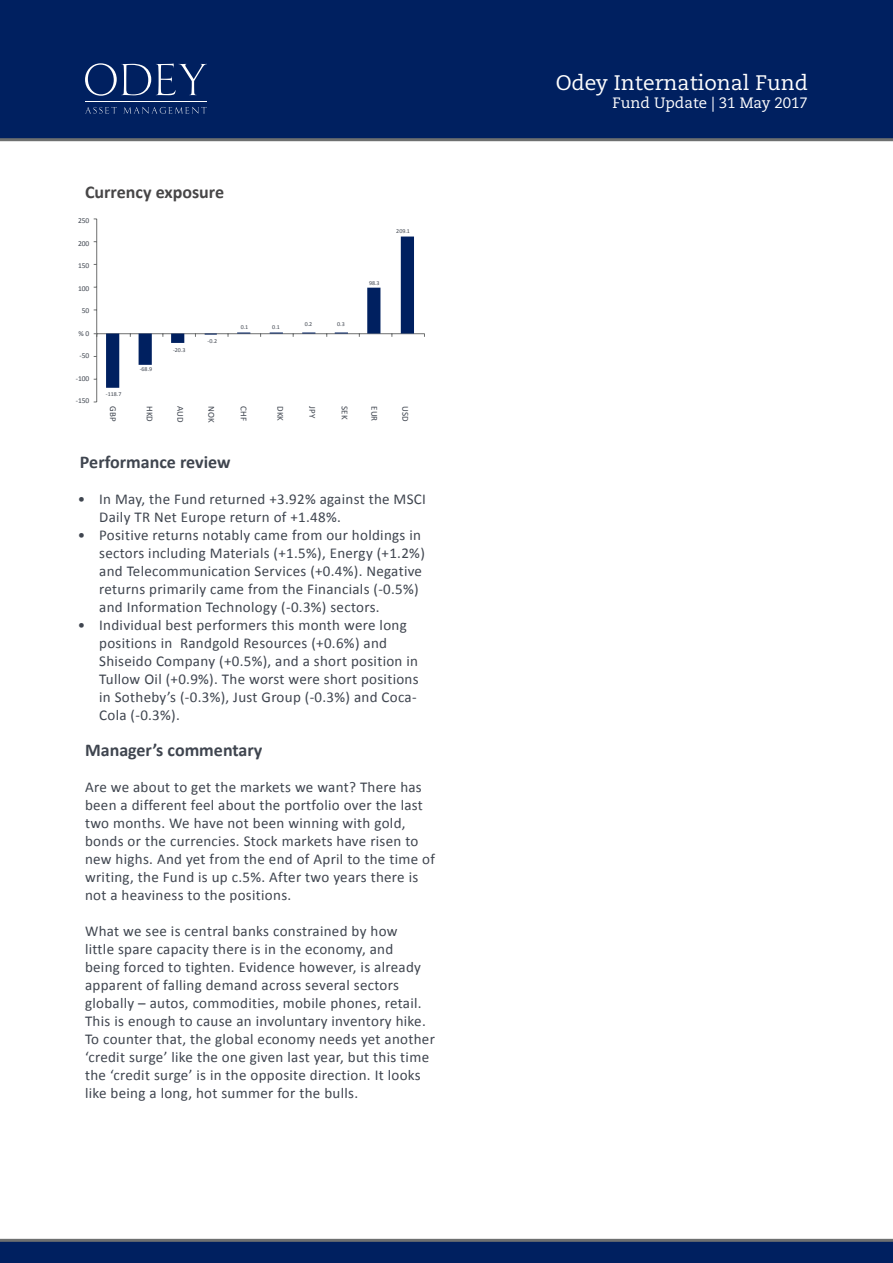
<style>
.page{position:relative;width:893px;height:1263px;background:#fff}
.page>*{position:absolute;margin:0;border:0;box-sizing:border-box;transform-origin:0 0}
.t1{font:21px "Caecilia LT Std";color:#fff}
.t2{font:700 18px "Calibri";color:#3f454f}
.t3{font:700 18px "Calibri";color:#474647}
.t4{font:15px/18px "Calibri";letter-spacing:.02em;color:#3f454f}
.t5{font:15px "Caecilia LT Std";color:#fff}
.t6{font:9px "Calibri";color:#3f454f}
.t7{font:7.5px "Calibri";color:#3f454f}
.t8{font:6px "Calibri";color:#3f454f}
</style>
<div class="page">
<div style="left:0;top:1240px;width:893px;height:23px;background:#002060"></div>
<hr style="left:0;top:1239px;width:893px;height:3px;background:#6e7070">
<div style="left:0;top:0;width:893px;height:138px;background:#002060"></div>
<hr style="left:0;top:138px;width:893px;height:3px;background:#6e7070">
<svg style="left:85px;top:63px;width:122px;height:33px"></svg>
<svg style="left:85px;top:107px;width:32px;height:7px"></svg>
<svg style="left:123px;top:107px;width:84px;height:7px"></svg>
<hr style="left:85px;top:101px;width:122px;height:1px;background:#fff">
<hr style="left:96px;top:219px;width:1px;height:183px;background:#6e7070">
<hr style="left:97px;top:333px;width:327px;height:1px;background:#6e7070">
<svg style="left:106px;top:237px;width:308px;height:151px"></svg>
<p class="t3" style="left:85px;top:181px;width:141px">Currency exposure</p>
<p class="t7" style="left:78px;top:216px;width:13px">250</p>
<p class="t7" style="left:78px;top:239px;width:13px">200</p>
<p class="t7" style="left:78px;top:261px;width:13px">150</p>
<p class="t7" style="left:78px;top:284px;width:13px">100</p>
<p class="t7" style="left:82px;top:306px;width:9px">50</p>
<p class="t7" style="left:79px;top:329px;width:12px">% 0</p>
<p class="t7" style="left:80px;top:351px;width:11px">-50</p>
<p class="t7" style="left:76px;top:374px;width:15px">-100</p>
<p class="t7" style="left:76px;top:396px;width:15px">-150</p>
<p class="t8" style="left:106px;top:390px;width:17px">-118.7</p>
<p class="t8" style="left:140px;top:365px;width:14px">-68.9</p>
<p class="t8" style="left:173px;top:346px;width:14px">-20.3</p>
<p class="t8" style="left:208px;top:337px;width:11px">-0.2</p>
<p class="t8" style="left:241px;top:323px;width:9px">0.1</p>
<p class="t8" style="left:272px;top:323px;width:9px">0.1</p>
<p class="t8" style="left:305px;top:320px;width:9px">0.2</p>
<p class="t8" style="left:337px;top:320px;width:9px">0.3</p>
<p class="t8" style="left:396px;top:227px;width:15px">209.1</p>
<p class="t8" style="left:369px;top:279px;width:12px">98.3</p>
<p class="t6" style="left:217px;top:406px;width:18px;rotate:90deg">NOK</p>
<p class="t6" style="left:318px;top:406px;width:13px;rotate:90deg">JPY</p>
<p class="t6" style="left:380px;top:406px;width:17px;rotate:90deg">EUR</p>
<p class="t6" style="left:186px;top:406px;width:18px;rotate:90deg">AUD</p>
<p class="t6" style="left:411px;top:406px;width:17px;rotate:90deg">USD</p>
<p class="t6" style="left:119px;top:406px;width:17px;rotate:90deg">GBP</p>
<p class="t6" style="left:156px;top:406px;width:17px;rotate:90deg">HKD</p>
<p class="t6" style="left:250px;top:406px;width:16px;rotate:90deg">CHF</p>
<p class="t6" style="left:286px;top:406px;width:16px;rotate:90deg">DKK</p>
<p class="t6" style="left:350px;top:406px;width:15px;rotate:90deg">SEK</p>
<p class="t2" style="left:80px;top:451px;width:152px">Performance review</p>
<p class="t4" style="left:99px;top:490px;width:328px;text-indent:-21px">• In May, the Fund returned +3.92% against the MSCI<br>Daily TR Net Europe return of +1.48%.</p>
<p class="t4" style="left:99px;top:526px;width:327px;text-indent:-21px">• Positive returns notably came from our holdings in sectors including Materials (+1.5%), Energy (+1.2%) and Telecommunication Services (+0.4%). Negative returns primarily came from the Financials (-0.5%) and Information Technology (-0.3%) sectors.</p>
<p class="t4" style="left:99px;top:616px;width:321px;text-indent:-21px">• Individual best performers this month were long positions in Randgold Resources (+0.6%) and Shiseido Company (+0.5%), and a short position in Tullow Oil (+0.9%). The worst were short positions in Sotheby’s (-0.3%), Just Group (-0.3%) and Coca-Cola (-0.3%).</p>
<p class="t2" style="left:85px;top:739px;width:179px">Manager’s commentary</p>
<p class="t4" style="left:85px;top:778px;width:351px">Are we about to get the markets we want? There has been a different feel about the portfolio over the last two months. We have not been winning with gold, bonds or the currencies. Stock markets have risen to new highs. And yet from the end of April to the time of writing, the Fund is up c.5%. After two years there is not a heaviness to the positions.</p>
<p class="t4" style="left:85px;top:922px;width:351px">What we see is central banks constrained by how<br>little spare capacity there is in the economy, and<br>being forced to tighten. Evidence however, is already apparent of falling demand across several sectors globally – autos, commodities, mobile phones, retail.<br>This is enough to cause an involuntary inventory hike.<br>To counter that, the global economy needs yet another ‘credit surge’ like the one given last year, but this time the ‘credit surge’ is in the opposite direction. It looks like being a long, hot summer for the bulls.</p>
<h1 class="t1" style="left:556px;top:71px;width:254px">Odey International Fund</h1>
<p class="t5" style="left:612px;top:94px;width:197px">Fund Update | 31 May 2017</p>
</div>
